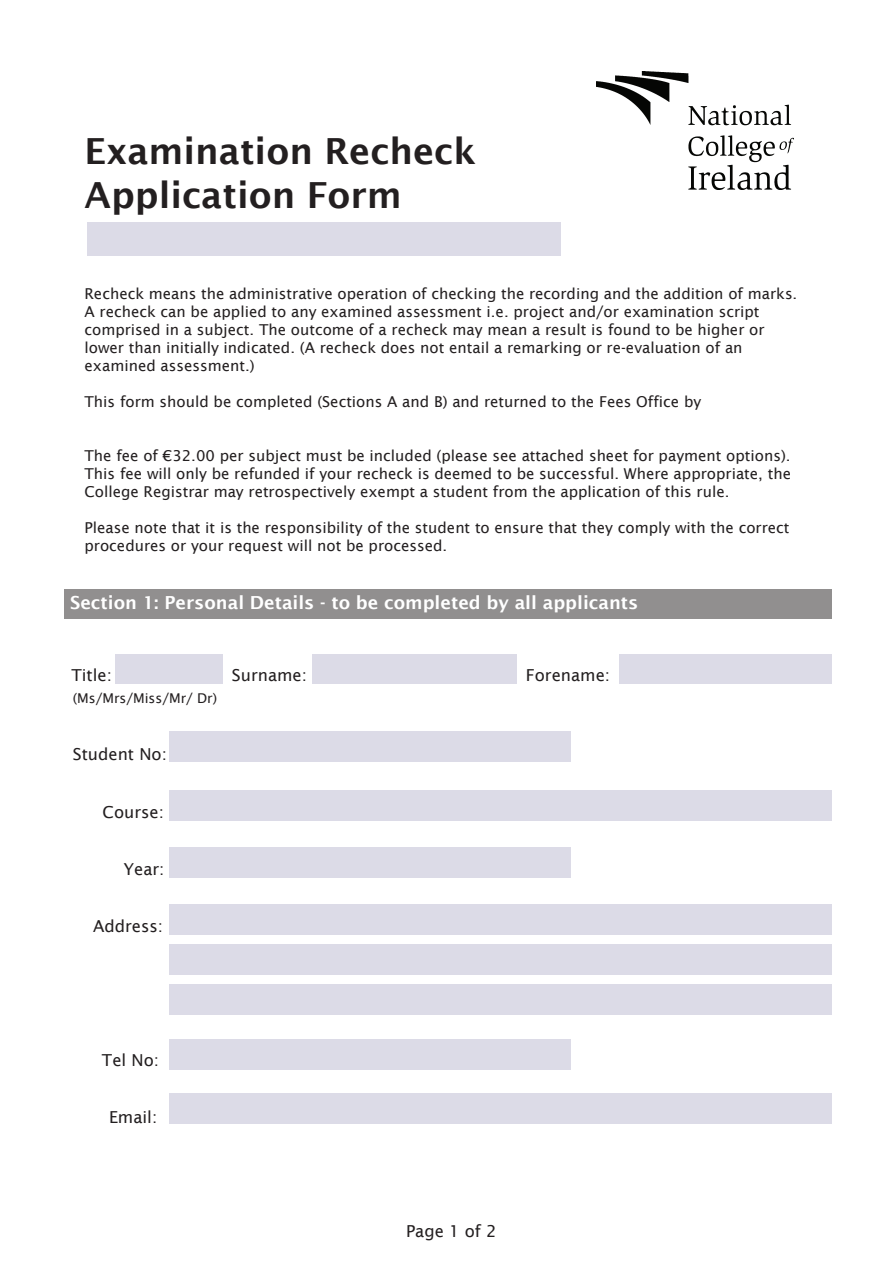
<style>
.page{position:relative;width:893px;height:1263px;background:#fff}
.page>*{position:absolute;margin:0;border:0;box-sizing:border-box;transform-origin:0 0}
.t1{font:600 36px/43.2px "Lucida Sans";color:#231f20}
.t2{font:600 18px "Lucida Sans";color:#fff}
.t3{font:16.5px "Lucida Sans";color:#231f20}
.t4{font:15px/18px "Lucida Sans";color:#231f20}
.t5{font:13.5px "Lucida Sans";color:#231f20}
</style>
<div class="page">
<img style="left:596px;top:71px;width:198px;height:118px">
<div style="left:115px;top:654px;width:107px;height:30px;background:#dcdbe7"></div>
<div style="left:312px;top:654px;width:205px;height:30px;background:#dcdbe7"></div>
<div style="left:619px;top:654px;width:212px;height:30px;background:#dcdbe7"></div>
<div style="left:64px;top:589px;width:767px;height:30px;background:#918f8f"></div>
<div style="left:169px;top:731px;width:401px;height:31px;background:#dcdbe7"></div>
<div style="left:169px;top:790px;width:662px;height:31px;background:#dcdbe7"></div>
<div style="left:169px;top:847px;width:401px;height:31px;background:#dcdbe7"></div>
<div style="left:169px;top:904px;width:662px;height:30px;background:#dcdbe7"></div>
<div style="left:169px;top:944px;width:662px;height:31px;background:#dcdbe7"></div>
<div style="left:169px;top:984px;width:662px;height:31px;background:#dcdbe7"></div>
<div style="left:169px;top:1039px;width:401px;height:30px;background:#dcdbe7"></div>
<div style="left:169px;top:1093px;width:662px;height:31px;background:#dcdbe7"></div>
<div style="left:87px;top:222px;width:474px;height:34px;background:#dcdbe7"></div>
<p class="t1" style="left:85px;top:130px;width:393px">Examination Recheck<br>Application Form</p>
<p class="t4" style="left:85px;top:285px;width:714px">Recheck means the administrative operation of checking the recording and the addition of marks.<br>A recheck can be applied to any examined assessment i.e. project and/or examination script comprised in a subject. The outcome of a recheck may mean a result is found to be higher or</p>
<p class="t4" style="left:85px;top:339px;width:660px">lower than initially indicated. (A recheck does not entail a remarking or re-evaluation of an examined assessment.)</p>
<p class="t4" style="left:85px;top:393px;width:618px">This form should be completed (Sections A and B) and returned to the Fees Office by</p>
<p class="t4" style="left:85px;top:447px;width:708px;text-align:justify">The fee of €32.00 per subject must be included (please see attached sheet for payment options).<br>This fee will only be refunded if your recheck is deemed to be successful. Where appropriate, the College Registrar may retrospectively exempt a student from the application of this rule.</p>
<p class="t4" style="left:85px;top:519px;width:706px">Please note that it is the responsibility of the student to ensure that they comply with the correct procedures or your request will not be processed.</p>
<p class="t2" style="left:70px;top:592px;width:570px">Section 1: Personal Details - to be completed by all applicants</p>
<p class="t3" style="left:71px;top:666px;width:42px">Title:</p>
<p class="t3" style="left:232px;top:666px;width:77px">Surname:</p>
<p class="t3" style="left:526px;top:666px;width:86px">Forename:</p>
<p class="t5" style="left:73px;top:690px;width:146px">(Ms/Mrs/Miss/Mr/ Dr)</p>
<p class="t3" style="left:73px;top:744px;width:96px">Student No:</p>
<p class="t3" style="left:103px;top:803px;width:63px">Course:</p>
<p class="t3" style="left:124px;top:860px;width:42px">Year:</p>
<p class="t3" style="left:93px;top:916px;width:72px">Address:</p>
<p class="t3" style="left:102px;top:1050px;width:59px">Tel No:</p>
<p class="t3" style="left:109px;top:1108px;width:50px">Email:</p>
<p class="t3" style="left:406px;top:1221px;width:92px">Page 1 of 2</p>
</div>
